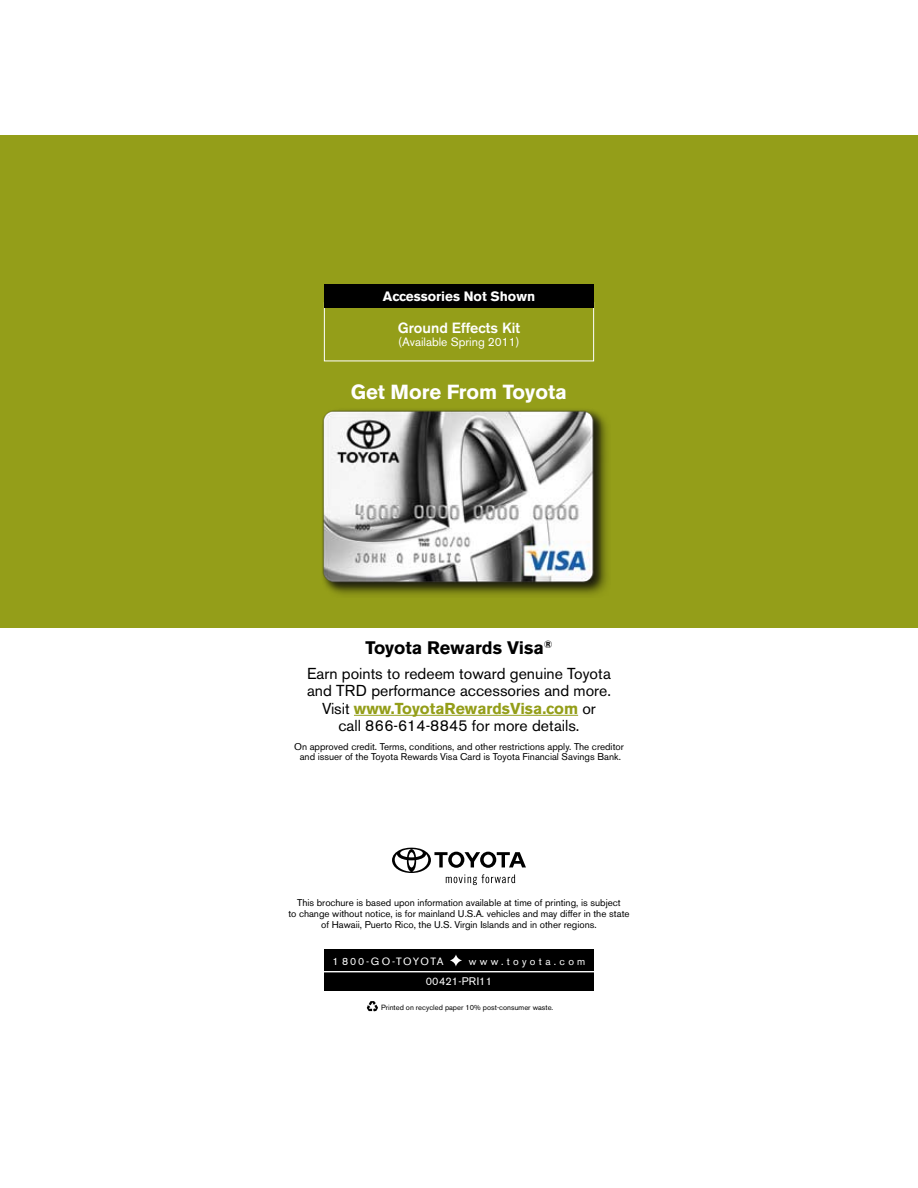
<style>
.page{position:relative;width:918px;height:1188px;background:#fff}
.page>*{position:absolute;margin:0;border:0;box-sizing:border-box;transform-origin:0 0}
.t1{font:700 20.25px "Akzidenz Grotesk BE";color:#fff}
.t2{font:700 18px "Akzidenz Grotesk BE";color:#000}
.t3{font:15.75px/17.2px "Akzidenz Grotesk BE";color:#000;text-align:center}
.t4{font:500 14.7px "Akzidenz Grotesk BE";color:#fff}
.t5{font:700 13.5px "Akzidenz Grotesk BE";color:#fff}
.t6{font:12px "Akzidenz Grotesk BE";color:#fff}
.t7{font:10.95px "Akzidenz Grotesk BE";letter-spacing:.01em;color:#fff}
.t8{font:10.5px "Akzidenz Grotesk BE";letter-spacing:.31em;color:#fff}
.t9{font:9.75px/11.2px "Akzidenz Grotesk BE";color:#000;text-align:center}
.t10{font:7.5px "Akzidenz Grotesk BE";color:#000}
.s1{font-weight:700;color:#949e19}
</style>
<div class="page">
<div style="left:0;top:135px;width:918px;height:492px;background:#949e19"></div>
<div style="left:324px;top:284px;width:270px;height:23px;background:#000"></div>
<svg style="left:367px;top:1001px;width:11px;height:11px"></svg>
<div style="left:324px;top:949px;width:270px;height:42px;background:#000"></div>
<svg style="left:450px;top:955px;width:12px;height:11px"></svg>
<hr style="left:324px;top:971px;width:270px;height:1px;background:#fff">
<svg style="left:392px;top:848px;width:134px;height:37px"></svg>
<hr style="left:354px;top:715px;width:224px;height:1px;background:#949e19">
<div style="left:318px;top:404px;width:292px;height:194px;background:#000;opacity:.8"></div>
<img style="left:318px;top:404px;width:283px;height:186px">
<h3 class="t5" style="left:383px;top:288px;width:154px">Accessories Not Shown</h3>
<h3 class="t4" style="left:398px;top:318px;width:124px">Ground Effects Kit</h3>
<p class="t6" style="left:398px;top:335px;width:123px">(Available Spring 2011)</p>
<h1 class="t1" style="left:351px;top:380px;width:218px">Get More From Toyota</h1>
<h2 class="t2" style="left:365px;top:637px;width:189px">Toyota Rewards Visa<sup>®</sup></h2>
<h3 class="t3" style="left:307px;top:665px;width:305px">Earn points to redeem toward genuine Toyota and TRD performance accessories and more.<br>Visit <span class="s1">www.ToyotaRewardsVisa.com</span> or<br>call 866-614-8845 for more details.</h3>
<p class="t9" style="left:294px;top:741px;width:331px;line-height:10.5px">On approved credit. Terms, conditions, and other restrictions apply. The creditor and issuer of the Toyota Rewards Visa Card is Toyota Financial Savings Bank.</p>
<p class="t9" style="left:288px;top:897px;width:343px">This brochure is based upon information available at time of printing, is subject<br>to change without notice, is for mainland U.S.A. vehicles and may differ in the state of Hawaii, Puerto Rico, the U.S. Virgin Islands and in other regions.</p>
<p class="t8" style="left:332px;top:955px;width:80px">1 800-GO -TOYO</p>
<p class="t8" style="left:431px;top:955px;width:15px">TA</p>
<p class="t8" style="left:469px;top:955px;width:118px">www.toyota.com</p>
<p class="t7" style="left:426px;top:974px;width:68px">00421-PRI11</p>
<p class="t10" style="left:381px;top:1002px;width:174px">Printed on recycled paper 10% post-consumer waste.</p>
</div>
